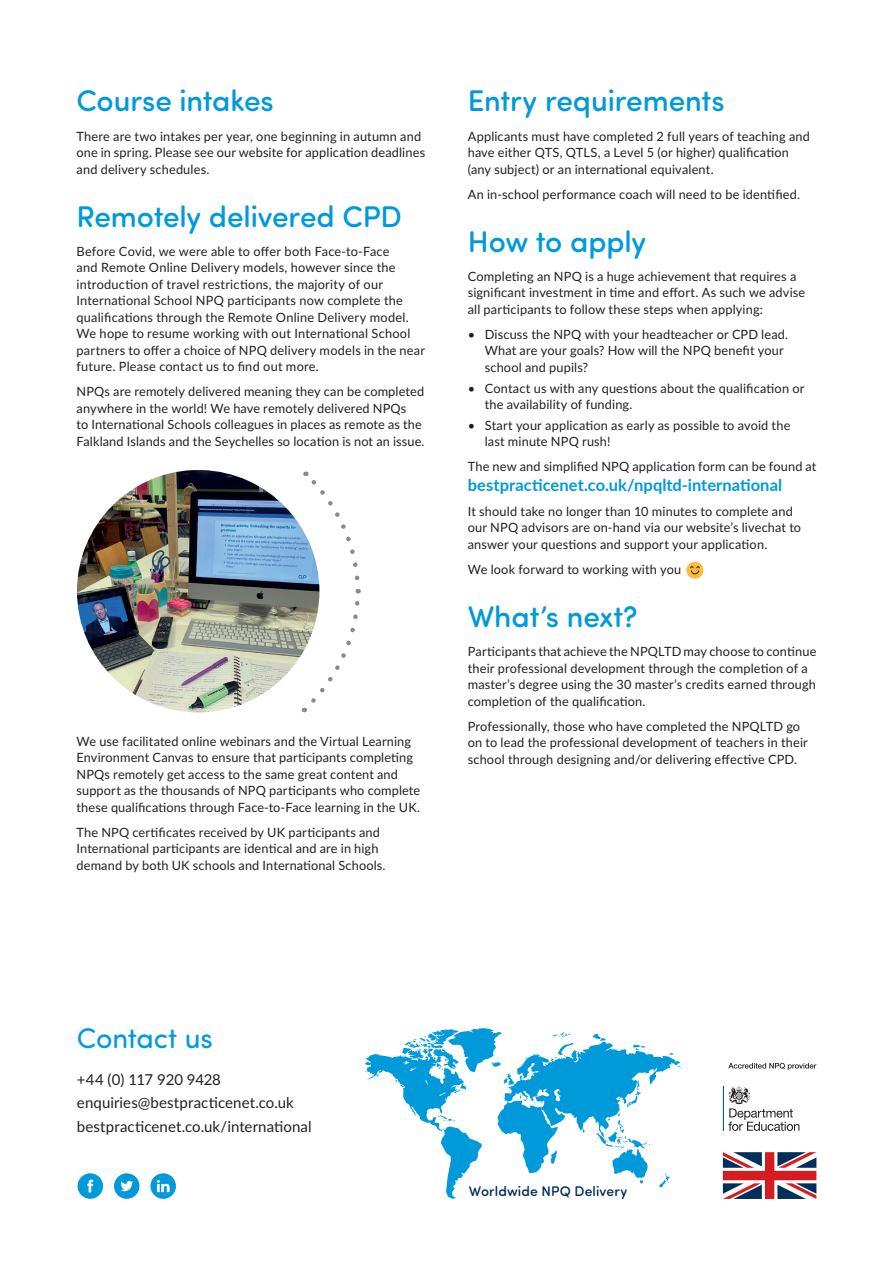
<style>
.page{position:relative;width:893px;height:1263px;background:#fff}
.page>*{position:absolute;margin:0;border:0;box-sizing:border-box;transform-origin:0 0}
.t1{font:500 30px "Sofia Pro Soft";letter-spacing:-.005em;color:#009ada}
.t2{font:28.5px "Sofia Pro Soft";letter-spacing:-.005em;color:#009ada}
.t3{font:700 16.5px "Lato";letter-spacing:.005em;color:#009ada}
.t4{font:15px/23.7px "Lato";letter-spacing:.005em;color:#231f20}
.t5{font:500 14.1px "Sofia Pro Soft";letter-spacing:.01em;color:#002b5c}
.t6{font:12.75px/16.5px "Lato";letter-spacing:.01em;color:#231f20}
</style>
<div class="page">
<div style="left:686px;top:562px;width:17px;height:17px;background:#fdbb40;border-radius:50%"></div>
<svg style="left:690px;top:566px;width:10px;height:9px"></svg>
<svg style="left:78px;top:1173px;width:25px;height:26px"></svg>
<svg style="left:114px;top:1173px;width:25px;height:26px"></svg>
<svg style="left:150px;top:1173px;width:26px;height:26px"></svg>
<hr style="left:723px;top:1086px;width:1px;height:45px;background:#005187">
<svg style="left:728px;top:1086px;width:71px;height:45px"></svg>
<svg style="left:728px;top:1063px;width:88px;height:7px"></svg>
<svg style="left:723px;top:1152px;width:93px;height:47px"></svg>
<img style="left:77px;top:470px;width:242px;height:242px;border-radius:120px">
<svg style="left:365px;top:1028px;width:316px;height:171px"></svg>
<svg style="left:304px;top:589px;width:57px;height:123px"></svg>
<svg style="left:304px;top:472px;width:56px;height:111px"></svg>
<h1 class="t1" style="left:77px;top:79px;width:199px">Course intakes</h1>
<p class="t6" style="left:77px;top:127px;width:350px">There are two intakes per year, one beginning in autumn and one in spring. Please see our website for application deadlines and delivery schedules.</p>
<h1 class="t1" style="left:77px;top:194px;width:327px">Remotely delivered CPD</h1>
<p class="t6" style="left:77px;top:242px;width:350px">Before Covid, we were able to offer both Face-to-Face<br>and Remote Online Delivery models, however since the introduction of travel restrictions, the majority of our International School NPQ participants now complete the qualifications through the Remote Online Delivery model.<br>We hope to resume working with out International School partners to offer a choice of NPQ delivery models in the near future. Please contact us to find out more.</p>
<p class="t6" style="left:77px;top:383px;width:349px">NPQs are remotely delivered meaning they can be completed anywhere in the world! We have remotely delivered NPQs<br>to International Schools colleagues in places as remote as the Falkland Islands and the Seychelles so location is not an issue.</p>
<p class="t6" style="left:77px;top:732px;width:345px">We use facilitated online webinars and the Virtual Learning Environment Canvas to ensure that participants completing NPQs remotely get access to the same great content and support as the thousands of NPQ participants who complete these qualifications through Face-to-Face learning in the UK.</p>
<p class="t6" style="left:77px;top:823px;width:310px">The NPQ certificates received by UK participants and<br>International participants are identical and are in high demand by both UK schools and International Schools.</p>
<h1 class="t1" style="left:468px;top:79px;width:258px">Entry requirements</h1>
<p class="t6" style="left:468px;top:127px;width:344px">Applicants must have completed 2 full years of teaching and have either QTS, QTLS, a Level 5 (or higher) qualification (any subject) or an international equivalent.</p>
<p class="t6" style="left:468px;top:185px;width:334px">An in-school performance coach will need to be identified.</p>
<h1 class="t1" style="left:468px;top:219px;width:180px">How to apply</h1>
<p class="t6" style="left:468px;top:267px;width:339px">Completing an NPQ is a huge achievement that requires a significant investment in time and effort. As such we advise all participants to follow these steps when applying:</p>
<p class="t6" style="left:485px;top:325px;width:305px;text-indent:-17px">• Discuss the NPQ with your headteacher or CPD lead.<br>What are your goals? How will the NPQ benefit your school and pupils?</p>
<p class="t6" style="left:485px;top:379px;width:321px;text-indent:-17px">• Contact us with any questions about the qualification or the availability of funding.</p>
<p class="t6" style="left:485px;top:416px;width:307px;text-indent:-17px">• Start your application as early as possible to avoid the last minute NPQ rush!</p>
<p class="t6" style="left:468px;top:458px;width:350px">The new and simplified NPQ application form can be found at</p>
<p class="t3" style="left:468px;top:473px;width:316px">bestpracticenet.co.uk/npqltd-international</p>
<p class="t6" style="left:468px;top:502px;width:335px">It should take no longer than 10 minutes to complete and our NPQ advisors are on-hand via our website’s livechat to answer your questions and support your application.</p>
<p class="t6" style="left:468px;top:560px;width:215px">We look forward to working with you</p>
<h1 class="t1" style="left:468px;top:595px;width:171px">What’s next?</h1>
<p class="t6" style="left:468px;top:643px;width:350px">Participants that achieve the NPQLTD may choose to continue their professional development through the completion of a master’s degree using the 30 master’s credits earned through completion of the qualification.</p>
<p class="t6" style="left:468px;top:717px;width:342px">Professionally, those who have completed the NPQLTD go on to lead the professional development of teachers in their school through designing and/or delivering effective CPD.</p>
<h2 class="t2" style="left:77px;top:1019px;width:137px">Contact us</h2>
<p class="t4" style="left:77px;top:1067px;width:236px">+44 (0) 117 920 9428 enquiries@bestpracticenet.co.uk bestpracticenet.co.uk/international</p>
<p class="t5" style="left:469px;top:1181px;width:160px">Worldwide NPQ Delivery</p>
</div>
